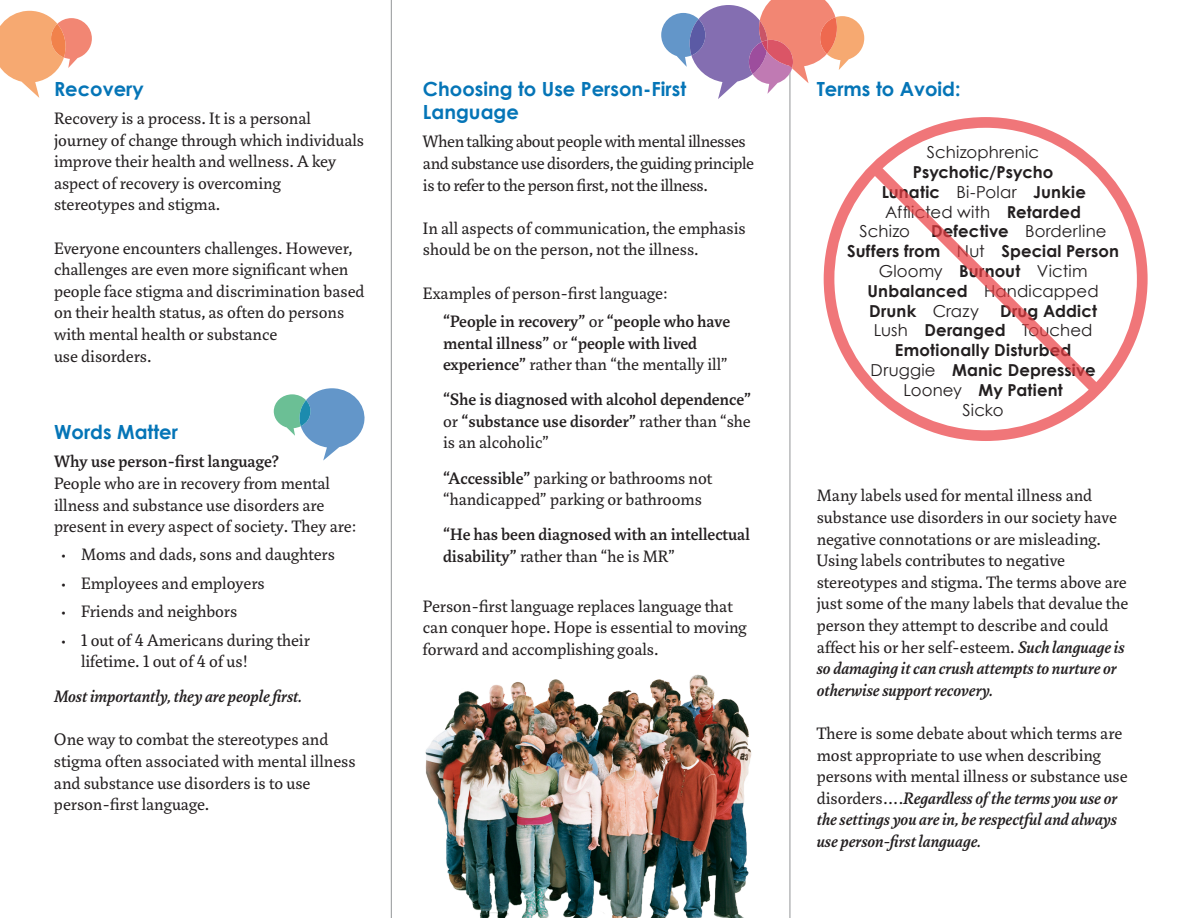
<style>
.page{position:relative;width:1188px;height:918px;background:#fff}
.page>*{position:absolute;margin:0;border:0;box-sizing:border-box;transform-origin:0 0}
.body_headers{font:700 19.5px/23.4px "Century Gothic";color:#0575b7}
.quote_indents{font:18px/21.6px "Marat Pro";color:#231f20}
.quote_indents-2{font:500 18px/21.6px "Marat Pro";color:#231f20}
.quote_indents-3{font:18px/21.6px "Marat Pro";letter-spacing:-.02em;color:#231f20}
.t1{font:italic 500 18px "Marat Pro";color:#231f20}
.t2{font:700 16.5px "Century Gothic";letter-spacing:.01em;color:#231f20}
.t3{font:16.5px "Century Gothic";letter-spacing:.005em;color:#231f20}
.s1{font-weight:400}
.s2{font-weight:500}
.s3{font-weight:700}
.s4{font-size:16.5px}
.s5{font-weight:500;font-style:italic}
</style>
<div class="page">
<svg style="left:824px;top:117px;width:324px;height:324px"></svg>
<hr style="left:391px;top:0;width:1px;height:918px;background:#939598">
<hr style="left:790px;top:0;width:1px;height:918px;background:#939598">
<svg style="left:0;top:11px;width:92px;height:87px"></svg>
<svg style="left:274px;top:388px;width:91px;height:73px"></svg>
<svg style="left:661px;top:0;width:203px;height:99px"></svg>
<img style="left:425px;top:674px;width:327px;height:244px">
<p class="body_headers" style="left:54px;top:76px;width:91px">Recovery</p>
<p class="body_headers" style="left:817px;top:76px;width:145px">Terms to Avoid:</p>
<p class="quote_indents" style="left:54px;top:108px;width:312px">Recovery is a process. It is a personal journey of change through which individuals improve their health and wellness. A key aspect of recovery is overcoming stereotypes and stigma.</p>
<p class="quote_indents" style="left:54px;top:237px;width:312px">Everyone encounters challenges. However, challenges are even more significant when people face stigma and discrimination based on their health status, as often do persons with mental health or substance<br>use disorders.</p>
<p class="body_headers" style="left:423px;top:76px;width:265px">Choosing to Use Person-First<br>Language</p>
<p class="quote_indents-3" style="left:423px;top:131px;width:333px">When talking about people with mental illnesses and substance use disorders, the guiding principle is to refer to the person first, not the illness.</p>
<p class="quote_indents" style="left:423px;top:218px;width:324px">In all aspects of communication, the emphasis should be on the person, not the illness.</p>
<p class="quote_indents" style="left:423px;top:282px;width:246px">Examples of person-first language:</p>
<p class="quote_indents-2" style="left:443px;top:311px;width:288px">“People in recovery” <span class="s1">or</span> “people who have mental illness” <span class="s1">or</span> “people with lived experience” <span class="s1">rather than “the mentally ill”</span></p>
<p class="quote_indents-2" style="left:443px;top:389px;width:309px;text-align:justify">“She is diagnosed with alcohol dependence” <span class="s1">or</span> “substance use disorder” <span class="s1">rather than “she is an alcoholic”</span></p>
<p class="quote_indents" style="left:443px;top:467px;width:271px"><span class="s2">“Accessible”</span> parking or bathrooms not “handicapped” parking or bathrooms</p>
<p class="quote_indents-2" style="left:443px;top:524px;width:308px">“He has been diagnosed with an intellectual disability” <span class="s1">rather than “he is MR”</span></p>
<p class="quote_indents" style="left:423px;top:596px;width:325px">Person-first language replaces language that can conquer hope. Hope is essential to moving forward and accomplishing goals.</p>
<p class="t3" style="left:927px;top:141px;width:114px">Schizophrenic</p>
<p class="t2" style="left:913px;top:159px;width:142px">Psychotic/Psycho</p>
<p class="t2" style="left:882px;top:179px;width:206px">Lunatic <span class="s1">Bi-Polar</span> Junkie</p>
<p class="t3" style="left:885px;top:200px;width:197px">Afflicted with <span class="s3">Retarded</span></p>
<p class="t3" style="left:860px;top:220px;width:52px">Schizo</p>
<p class="t3" style="left:931px;top:220px;width:177px"><span class="s3">Defective</span> Borderline</p>
<p class="t2" style="left:847px;top:239px;width:273px">Suffers from <span class="s1">Nut</span> Special Person</p>
<p class="t3" style="left:879px;top:259px;width:210px">Gloomy <span class="s3">Burnout</span> Victim</p>
<p class="t3" style="left:868px;top:279px;width:233px"><span class="s3">Unbalanced</span> Handicapped</p>
<p class="t2" style="left:869px;top:298px;width:111px">Drunk <span class="s1">Crazy</span></p>
<p class="t2" style="left:1000px;top:298px;width:99px">Drug Addict</p>
<p class="t3" style="left:874px;top:319px;width:220px">Lush <span class="s3">Deranged</span> Touched</p>
<p class="t2" style="left:895px;top:338px;width:178px">Emotionally Disturbed</p>
<p class="t2" style="left:871px;top:357px;width:227px"><span class="s1">Druggie</span> Manic Depressive</p>
<p class="t2" style="left:904px;top:377px;width:161px"><span class="s1">Looney</span> My Patient</p>
<p class="t3" style="left:963px;top:398px;width:43px">Sicko</p>
<p class="body_headers" style="left:54px;top:419px;width:126px">Words Matter</p>
<p class="quote_indents-2" style="left:54px;top:451px;width:227px">Why use person-first language?</p>
<p class="quote_indents" style="left:54px;top:473px;width:304px">People who are in recovery from mental illness and substance use disorders are present in every aspect of society. They are:</p>
<p class="quote_indents" style="left:61px;top:544px;width:276px"><span class="s4">•</span> Moms and dads, sons and daughters</p>
<p class="quote_indents" style="left:61px;top:573px;width:206px"><span class="s4">•</span> Employees and employers</p>
<p class="quote_indents" style="left:61px;top:601px;width:178px"><span class="s4">•</span> Friends and neighbors</p>
<p class="quote_indents" style="left:81px;top:629px;width:230px;text-indent:-20px"><span class="s4">•</span> 1 out of 4 Americans during their lifetime. 1 out of 4 of us!</p>
<p class="t1" style="left:54px;top:686px;width:250px">Most importantly, they are people first.</p>
<p class="quote_indents" style="left:54px;top:729px;width:303px">One way to combat the stereotypes and stigma often associated with mental illness and substance use disorders is to use person-first language.</p>
<p class="quote_indents" style="left:817px;top:485px;width:313px">Many labels used for mental illness and substance use disorders in our society have negative connotations or are misleading.<br>Using labels contributes to negative stereotypes and stigma. The terms above are just some of the many labels that devalue the person they attempt to describe and could affect his or her self-esteem. <span class="s5">Such language is so damaging it can crush attempts to nurture or otherwise support recovery.</span></p>
<p class="quote_indents" style="left:817px;top:723px;width:313px">There is some debate about which terms are most appropriate to use when describing persons with mental illness or substance use disorders….<span class="s5">Regardless of the terms you use or the settings you are in, be respectful and always use person-first language.</span></p>
</div>
